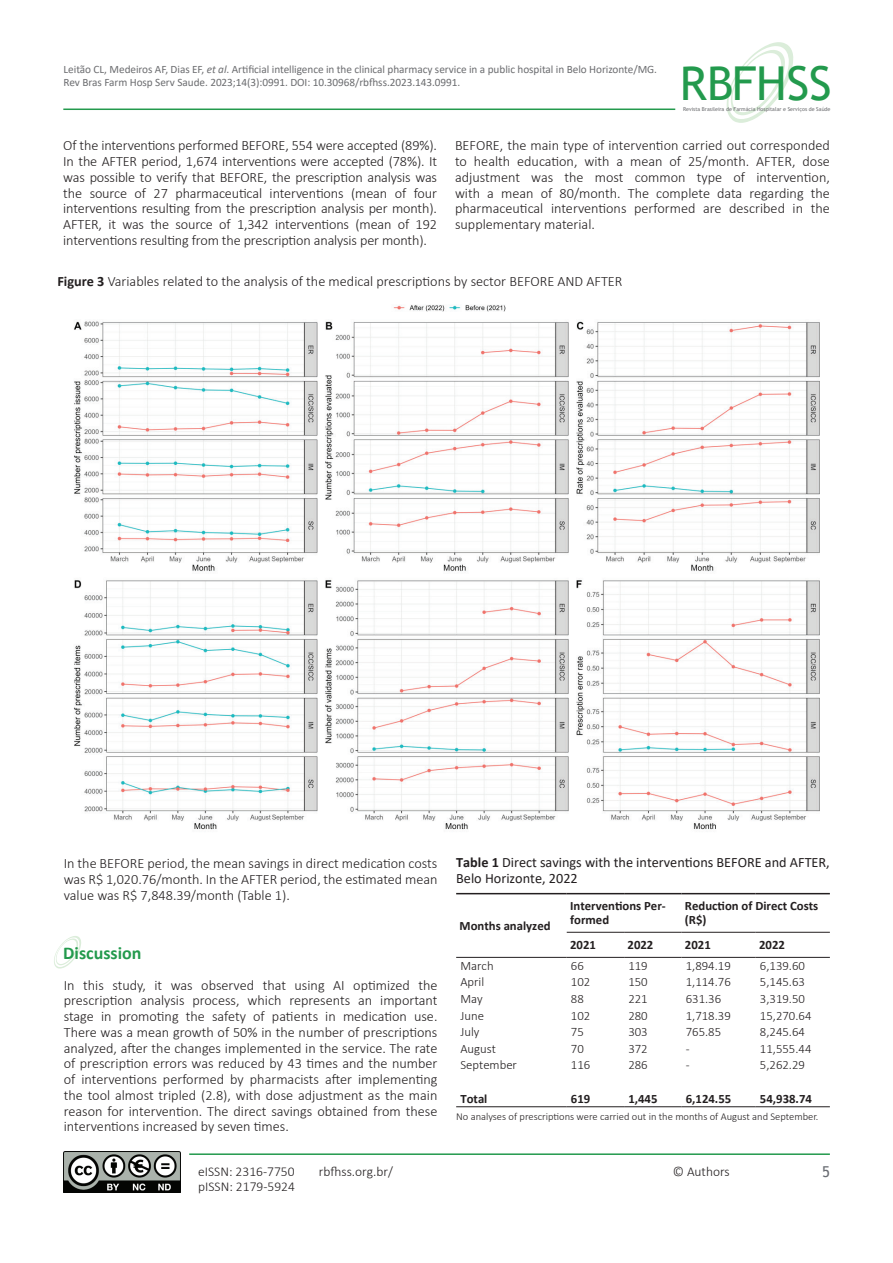
<style>
.page{position:relative;width:893px;height:1263px;background:#fff}
.page>*{position:absolute;margin:0;border:0;box-sizing:border-box;transform-origin:0 0}
.t1{font:46.8px "Trebuchet MS";color:#239a4d}
.t2{font:700 18px "Calibri";color:#239a4d}
.t3{font:15px "Trebuchet MS";color:#6a6d73}
.t4{font:300 14.25px/15.8px "Calibri";color:#231f20;text-align:justify}
.t5{font:14.25px/15.8px "Calibri";color:#231f20}
.t6{font:300 13.5px "Calibri";color:#231f20}
.t7{font:300 12.75px "Calibri";color:#231f20}
.t8{font:700 12.75px/13.5px "Calibri";color:#231f20}
.t9{font:11.25px/12.8px "Calibri";letter-spacing:-.005em;color:#6c6d70}
.t10{font:300 10.5px "Calibri";color:#231f20}
.t11{font:5.4px "Trebuchet MS";color:#6c6d70}
.s1{font-style:italic}
.s2{font-weight:700}
</style>
<div class="page">
<hr style="left:63px;top:109px;width:612px;height:1px;background:#239a4d">
<svg style="left:727px;top:42px;width:66px;height:81px"></svg>
<img style="left:64px;top:1152px;width:117px;height:41px">
<hr style="left:189px;top:1153px;width:641px;height:2px;background:#239a4d">
<svg style="left:54px;top:936px;width:27px;height:32px"></svg>
<img style="left:74px;top:305px;width:746px;height:525px">
<svg style="left:456px;top:894px;width:374px;height:63px"></svg>
<hr style="left:567px;top:932px;width:57px;height:1px;background:#231f20">
<hr style="left:624px;top:932px;width:57px;height:1px;background:#231f20">
<hr style="left:681px;top:932px;width:75px;height:1px;background:#231f20">
<hr style="left:756px;top:932px;width:74px;height:1px;background:#231f20">
<hr style="left:456px;top:893px;width:111px;height:1px;background:#231f20">
<hr style="left:567px;top:893px;width:57px;height:1px;background:#231f20">
<hr style="left:624px;top:893px;width:57px;height:1px;background:#231f20">
<hr style="left:681px;top:893px;width:75px;height:1px;background:#231f20">
<hr style="left:756px;top:893px;width:74px;height:1px;background:#231f20">
<hr style="left:456px;top:957px;width:111px;height:1px;background:#231f20">
<hr style="left:567px;top:957px;width:57px;height:1px;background:#231f20">
<hr style="left:624px;top:957px;width:57px;height:1px;background:#231f20">
<hr style="left:681px;top:957px;width:75px;height:1px;background:#231f20">
<hr style="left:756px;top:957px;width:74px;height:1px;background:#231f20">
<hr style="left:456px;top:1106px;width:111px;height:1px;background:#231f20">
<hr style="left:567px;top:1106px;width:57px;height:1px;background:#231f20">
<hr style="left:624px;top:1106px;width:57px;height:1px;background:#231f20">
<hr style="left:681px;top:1106px;width:75px;height:1px;background:#231f20">
<hr style="left:756px;top:1106px;width:74px;height:1px;background:#231f20">
<p class="t9" style="left:64px;top:63px;width:595px">Leitão CL, Medeiros AF, Dias EF, <span class="s1">et al</span>. Artificial intelligence in the clinical pharmacy service in a public hospital in Belo Horizonte/MG.<br>Rev Bras Farm Hosp Serv Saude. 2023;14(3):0991. DOI: 10.30968/rbfhss.2023.143.0991.</p>
<h1 class="t1" style="left:680px;top:54px;width:153px">RBFHSS</h1>
<p class="t11" style="left:683px;top:106px;width:149px">Revista Brasileira de Farmácia Hospitalar e Serviços de Saúde</p>
<p class="t4" style="left:63px;top:138px;width:375px">Of the interventions performed BEFORE, 554 were accepted (89%).<br>In the AFTER period, 1,674 interventions were accepted (78%). It was possible to verify that BEFORE, the prescription analysis was the source of 27 pharmaceutical interventions (mean of four interventions resulting from the prescription analysis per month).<br>AFTER, it was the source of 1,342 interventions (mean of 192 interventions resulting from the prescription analysis per month).</p>
<p class="t4" style="left:455px;top:138px;width:376px">BEFORE, the main type of intervention carried out corresponded to health education, with a mean of 25/month. AFTER, dose adjustment was the most common type of intervention, with a mean of 80/month. The complete data regarding the pharmaceutical interventions performed are described in the supplementary material.</p>
<p class="t4" style="left:57px;top:273px;width:567px"><span class="s2">Figure 3</span> Variables related to the analysis of the medical prescriptions by sector BEFORE AND AFTER</p>
<p class="t4" style="left:64px;top:856px;width:375px">In the BEFORE period, the mean savings in direct medication costs was R$ 1,020.76/month. In the AFTER period, the estimated mean value was R$ 7,848.39/month (Table 1).</p>
<p class="t2" style="left:63px;top:940px;width:80px">Discussion</p>
<p class="t4" style="left:64px;top:977px;width:375px">In this study, it was observed that using AI optimized the prescription analysis process, which represents an important stage in promoting the safety of patients in medication use.<br>There was a mean growth of 50% in the number of prescriptions analyzed, after the changes implemented in the service. The rate of prescription errors was reduced by 43 times and the number of interventions performed by pharmacists after implementing the tool almost tripled (2.8), with dose adjustment as the main reason for intervention. The direct savings obtained from these interventions increased by seven times.</p>
<p class="t5" style="left:456px;top:854px;width:375px"><span class="s2">Table 1</span> Direct savings with the interventions BEFORE and AFTER,<br>Belo Horizonte, 2022</p>
<p class="t8" style="left:460px;top:918px;width:93px">Months analyzed</p>
<p class="t8" style="left:570px;top:899px;width:97px">Interventions Per&shy;formed</p>
<p class="t8" style="left:685px;top:899px;width:135px">Reduction of Direct Costs (R$)</p>
<p class="t8" style="left:570px;top:938px;width:27px">2021</p>
<p class="t8" style="left:627px;top:938px;width:27px">2022</p>
<p class="t8" style="left:685px;top:938px;width:27px">2021</p>
<p class="t8" style="left:759px;top:938px;width:27px">2022</p>
<p class="t7" style="left:460px;top:957px;width:35px">March</p>
<p class="t7" style="left:571px;top:957px;width:14px">66</p>
<p class="t7" style="left:628px;top:957px;width:21px">119</p>
<p class="t7" style="left:686px;top:957px;width:47px">1,894.19</p>
<p class="t7" style="left:760px;top:957px;width:47px">6,139.60</p>
<p class="t7" style="left:460px;top:974px;width:25px">April</p>
<p class="t7" style="left:571px;top:974px;width:21px">102</p>
<p class="t7" style="left:628px;top:974px;width:21px">150</p>
<p class="t7" style="left:686px;top:974px;width:47px">1,114.76</p>
<p class="t7" style="left:760px;top:974px;width:47px">5,145.63</p>
<p class="t7" style="left:460px;top:991px;width:24px">May</p>
<p class="t7" style="left:571px;top:991px;width:14px">88</p>
<p class="t7" style="left:628px;top:991px;width:21px">221</p>
<p class="t7" style="left:686px;top:991px;width:37px">631.36</p>
<p class="t7" style="left:760px;top:991px;width:47px">3,319.50</p>
<p class="t7" style="left:460px;top:1007px;width:25px">June</p>
<p class="t7" style="left:571px;top:1007px;width:21px">102</p>
<p class="t7" style="left:628px;top:1007px;width:21px">280</p>
<p class="t7" style="left:686px;top:1007px;width:47px">1,718.39</p>
<p class="t7" style="left:760px;top:1007px;width:53px">15,270.64</p>
<p class="t7" style="left:460px;top:1024px;width:21px">July</p>
<p class="t7" style="left:571px;top:1024px;width:14px">75</p>
<p class="t7" style="left:628px;top:1024px;width:21px">303</p>
<p class="t7" style="left:686px;top:1024px;width:37px">765.85</p>
<p class="t7" style="left:760px;top:1024px;width:47px">8,245.64</p>
<p class="t7" style="left:460px;top:1040px;width:37px">August</p>
<p class="t7" style="left:571px;top:1040px;width:14px">70</p>
<p class="t7" style="left:628px;top:1040px;width:21px">372</p>
<p class="t7" style="left:686px;top:1040px;width:5px">-</p>
<p class="t7" style="left:760px;top:1040px;width:53px">11,555.44</p>
<p class="t7" style="left:460px;top:1057px;width:58px">September</p>
<p class="t7" style="left:571px;top:1057px;width:21px">116</p>
<p class="t7" style="left:628px;top:1057px;width:21px">286</p>
<p class="t7" style="left:686px;top:1057px;width:5px">-</p>
<p class="t7" style="left:760px;top:1057px;width:47px">5,262.29</p>
<p class="t8" style="left:460px;top:1091px;width:29px">Total</p>
<p class="t8" style="left:571px;top:1091px;width:21px">619</p>
<p class="t8" style="left:628px;top:1091px;width:31px">1,445</p>
<p class="t8" style="left:686px;top:1091px;width:47px">6,124.55</p>
<p class="t8" style="left:760px;top:1091px;width:53px">54,938.74</p>
<p class="t10" style="left:456px;top:1110px;width:364px">No analyses of prescriptions were carried out in the months of August and September.</p>
<p class="t6" style="left:198px;top:1163px;width:98px">eISSN: 2316-7750</p>
<p class="t6" style="left:319px;top:1163px;width:75px">rbfhss.org.br/</p>
<p class="t6" style="left:673px;top:1163px;width:59px">© Authors</p>
<p class="t3" style="left:822px;top:1162px;width:9px">5</p>
<p class="t6" style="left:198px;top:1178px;width:98px">pISSN: 2179-5924</p>
</div>
